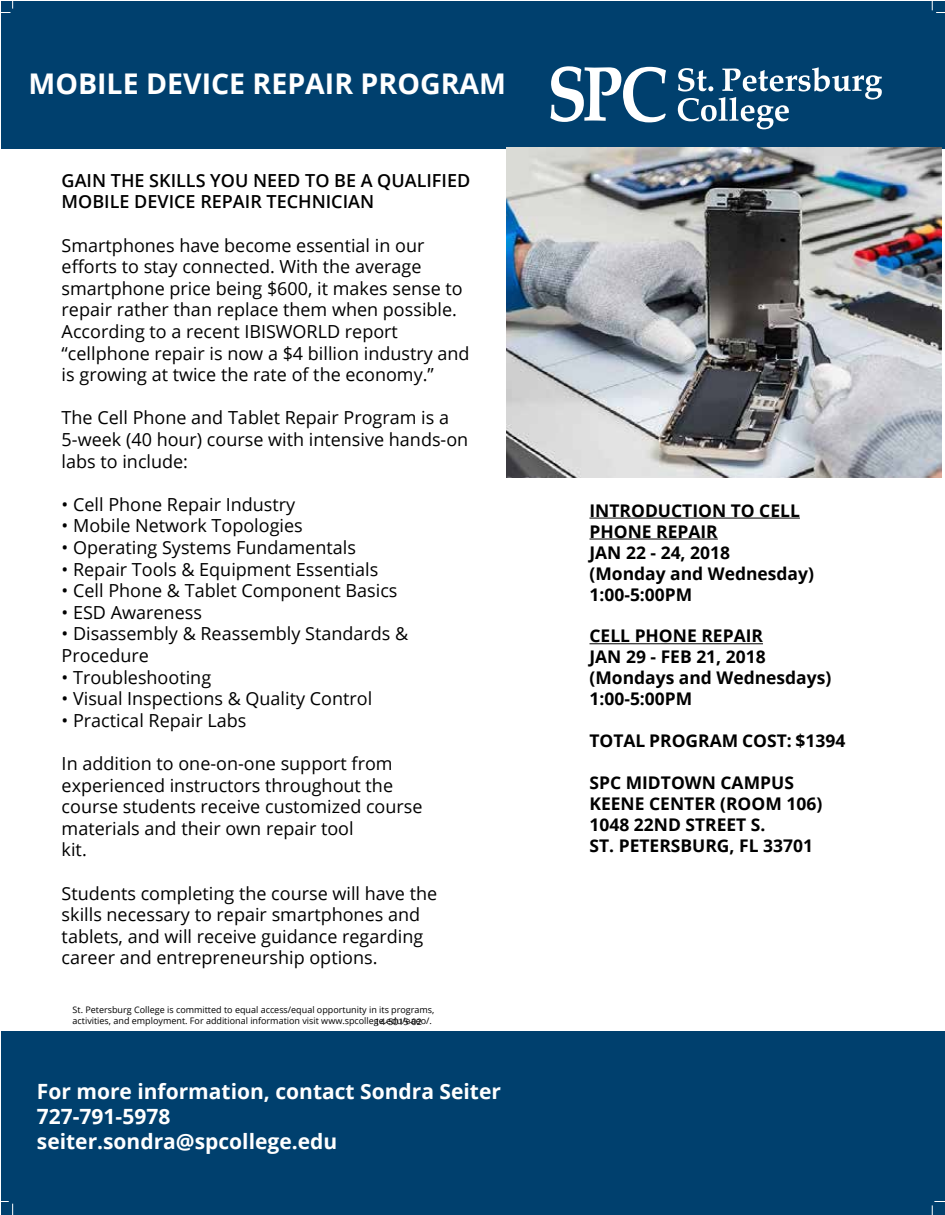
<style>
.page{position:relative;width:945px;height:1215px;background:#fff}
.page>*{position:absolute;margin:0;border:0;box-sizing:border-box;transform-origin:0 0}
.t1{font:700 28.5px "Open Sans";color:#fff}
.t2{font:700 21px/25.2px "Open Sans";color:#fff}
.t3{font:18px/21.6px "Open Sans";color:#000}
.t4{font:600 18px/21.6px "Open Sans";color:#000}
.t5{font:700 17.4px/21px "Open Sans";color:#000}
.t6{font:9px/10.8px "Open Sans";color:#000}
</style>
<div class="page">
<div style="left:1px;top:1px;width:944px;height:147px;background:#00406e"></div>
<div style="left:1px;top:1032px;width:944px;height:183px;background:#00406e"></div>
<svg style="left:550px;top:66px;width:116px;height:56px"></svg>
<svg style="left:678px;top:67px;width:204px;height:62px"></svg>
<svg style="left:932px;top:1px;width:13px;height:12px"></svg>
<svg style="left:1px;top:1px;width:12px;height:12px"></svg>
<svg style="left:932px;top:1201px;width:13px;height:14px"></svg>
<svg style="left:1px;top:1201px;width:12px;height:14px"></svg>
<img style="left:506px;top:148px;width:435px;height:330px">
<hr style="left:590px;top:518px;width:210px;height:1px;background:#000">
<hr style="left:590px;top:539px;width:128px;height:1px;background:#000">
<hr style="left:590px;top:643px;width:173px;height:1px;background:#000">
<h1 class="t1" style="left:28px;top:63px;width:479px">MOBILE DEVICE REPAIR PROGRAM</h1>
<p class="t4" style="left:62px;top:169px;width:410px">GAIN THE SKILLS YOU NEED TO BE A QUALIFIED<br>MOBILE DEVICE REPAIR TECHNICIAN</p>
<p class="t3" style="left:62px;top:234px;width:409px">Smartphones have become essential in our efforts to stay connected. With the average smartphone price being $600, it makes sense to repair rather than replace them when possible.<br>According to a recent IBISWORLD report “cellphone repair is now a $4 billion industry and is growing at twice the rate of the economy.”</p>
<p class="t3" style="left:62px;top:407px;width:408px">The Cell Phone and Tablet Repair Program is a<br>5-week (40 hour) course with intensive hands-on labs to include:</p>
<p class="t3" style="left:62px;top:493px;width:235px">• Cell Phone Repair Industry</p>
<p class="t3" style="left:62px;top:515px;width:243px">• Mobile Network Topologies</p>
<p class="t3" style="left:62px;top:536px;width:296px">• Operating Systems Fundamentals</p>
<p class="t3" style="left:62px;top:558px;width:318px">• Repair Tools &amp; Equipment Essentials</p>
<p class="t3" style="left:62px;top:579px;width:337px">• Cell Phone &amp; Tablet Component Basics</p>
<p class="t3" style="left:62px;top:601px;width:142px">• ESD Awareness</p>
<p class="t3" style="left:62px;top:623px;width:348px">• Disassembly &amp; Reassembly Standards &amp;<br>Procedure</p>
<p class="t3" style="left:62px;top:666px;width:151px">• Troubleshooting</p>
<p class="t3" style="left:62px;top:687px;width:312px">• Visual Inspections &amp; Quality Control</p>
<p class="t3" style="left:62px;top:709px;width:186px">• Practical Repair Labs</p>
<p class="t3" style="left:62px;top:752px;width:362px">In addition to one-on-one support from experienced instructors throughout the course students receive customized course materials and their own repair tool<br>kit.</p>
<p class="t3" style="left:62px;top:882px;width:377px">Students completing the course will have the skills necessary to repair smartphones and tablets, and will receive guidance regarding career and entrepreneurship options.</p>
<p class="t6" style="left:73px;top:1004px;width:363px">St. Petersburg College is committed to equal access/equal opportunity in its programs, activities, and employment. For additional information visit www.spcollege.edu/eaeo/.</p>
<p class="t6" style="left:375px;top:1016px;width:48px">14-5015-02</p>
<p class="t2" style="left:37px;top:1078px;width:466px">For more information, contact Sondra Seiter<br>727-791-5978<br>seiter.sondra@spcollege.edu</p>
<p class="t5" style="left:590px;top:500px;width:226px">INTRODUCTION TO CELL<br>PHONE REPAIR<br>JAN 22 - 24, 2018<br>(Monday and Wednesday)<br>1:00-5:00PM</p>
<p class="t5" style="left:590px;top:625px;width:243px">CELL PHONE REPAIR<br>JAN 29 - FEB 21, 2018 (Mondays and Wednesdays)<br>1:00-5:00PM</p>
<p class="t5" style="left:590px;top:730px;width:257px">TOTAL PROGRAM COST: $1394</p>
<p class="t5" style="left:590px;top:772px;width:234px">SPC MIDTOWN CAMPUS<br>KEENE CENTER (ROOM 106)<br>1048 22ND STREET S.<br>ST. PETERSBURG, FL 33701</p>
</div>
